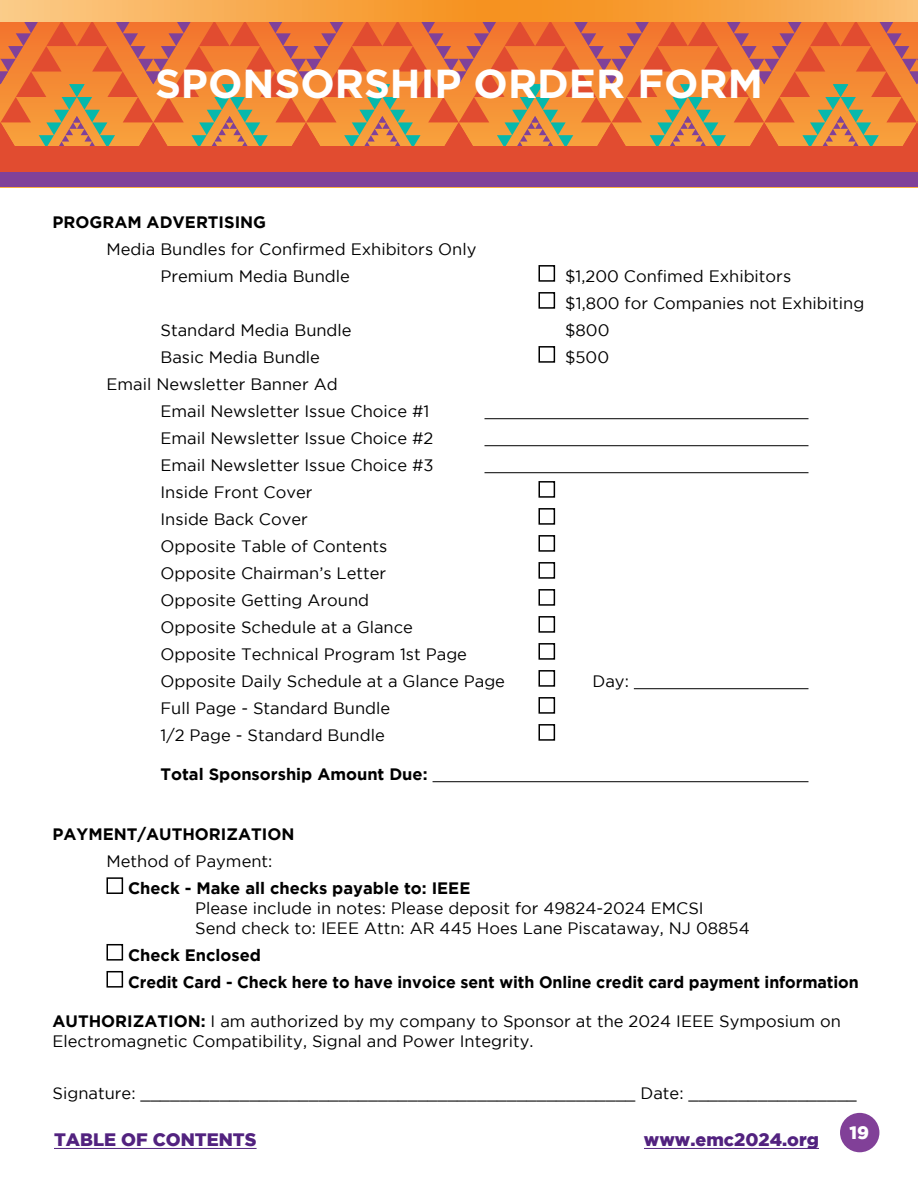
<style>
.page{position:relative;width:918px;height:1188px;background:#fff}
.page>*{position:absolute;margin:0;border:0;box-sizing:border-box;transform-origin:0 0}
.t1{font:700 40.5px "Gotham";color:#fff}
.t2{font:900 18px "Gotham";color:#52227f}
.t3{font:900 18px "Gotham";color:#fff}
.t4{font:16.5px/19.8px "Gotham";color:#000}
.t5{font:700 16.5px "Gotham";color:#000}
.s1{font-weight:700}
</style>
<div class="page">
<svg style="left:0;top:22px;width:918px;height:125px;background:#df7c3e"></svg>
<div style="left:0;top:172px;width:918px;height:15px;background:#804199"></div>
<svg style="left:0;top:0;width:918px;height:22px;background:#f8a849"></svg>
<div style="left:0;top:147px;width:918px;height:25px;background:#e14c30"></div>
<hr style="left:484px;top:418px;width:324px;height:1px;background:#000">
<hr style="left:484px;top:445px;width:324px;height:1px;background:#000">
<hr style="left:484px;top:472px;width:324px;height:1px;background:#000">
<hr style="left:634px;top:688px;width:174px;height:1px;background:#000">
<hr style="left:433px;top:781px;width:375px;height:1px;background:#000">
<div style="left:538px;top:265px;width:17px;height:17px;border:2px solid #000"></div>
<div style="left:538px;top:292px;width:17px;height:17px;border:2px solid #000"></div>
<div style="left:538px;top:346px;width:17px;height:17px;border:2px solid #000"></div>
<div style="left:538px;top:481px;width:17px;height:17px;border:2px solid #000"></div>
<div style="left:538px;top:508px;width:17px;height:17px;border:2px solid #000"></div>
<div style="left:538px;top:535px;width:17px;height:17px;border:2px solid #000"></div>
<div style="left:538px;top:562px;width:17px;height:17px;border:2px solid #000"></div>
<div style="left:538px;top:589px;width:17px;height:17px;border:2px solid #000"></div>
<div style="left:538px;top:616px;width:17px;height:17px;border:2px solid #000"></div>
<div style="left:538px;top:643px;width:17px;height:17px;border:2px solid #000"></div>
<div style="left:538px;top:670px;width:17px;height:17px;border:2px solid #000"></div>
<div style="left:538px;top:697px;width:17px;height:17px;border:2px solid #000"></div>
<div style="left:538px;top:724px;width:17px;height:17px;border:2px solid #000"></div>
<div style="left:106px;top:877px;width:17px;height:17px;border:2px solid #000"></div>
<div style="left:106px;top:944px;width:17px;height:17px;border:2px solid #000"></div>
<div style="left:106px;top:971px;width:17px;height:17px;border:2px solid #000"></div>
<div style="left:840px;top:1113px;width:39px;height:39px;background:#814098;border-radius:50%"></div>
<hr style="left:644px;top:1148px;width:175px;height:1px;background:#52227f">
<hr style="left:54px;top:1148px;width:203px;height:1px;background:#52227f">
<p class="t1" style="left:155px;top:60px;width:609px">SPONSORSHIP ORDER FORM</p>
<p class="t5" style="left:52px;top:212px;width:215px">PROGRAM ADVERTISING</p>
<p class="t4" style="left:107px;top:239px;width:371px">Media Bundles for Confirmed Exhibitors Only</p>
<p class="t4" style="left:160px;top:266px;width:191px">Premium Media Bundle</p>
<p class="t4" style="left:565px;top:266px;width:228px">$1,200 Confimed Exhibitors</p>
<p class="t4" style="left:565px;top:293px;width:301px">$1,800 for Companies not Exhibiting</p>
<p class="t4" style="left:160px;top:320px;width:193px">Standard Media Bundle</p>
<p class="t4" style="left:565px;top:320px;width:46px">$800</p>
<p class="t4" style="left:160px;top:347px;width:161px">Basic Media Bundle</p>
<p class="t4" style="left:565px;top:347px;width:46px">$500</p>
<p class="t4" style="left:107px;top:374px;width:233px">Email Newsletter Banner Ad</p>
<p class="t4" style="left:160px;top:401px;width:271px">Email Newsletter Issue Choice #1</p>
<p class="t4" style="left:160px;top:428px;width:275px">Email Newsletter Issue Choice #2</p>
<p class="t4" style="left:160px;top:455px;width:275px">Email Newsletter Issue Choice #3</p>
<p class="t4" style="left:161px;top:482px;width:154px">Inside Front Cover</p>
<p class="t4" style="left:160px;top:509px;width:149px">Inside Back Cover</p>
<p class="t4" style="left:160px;top:536px;width:228px">Opposite Table of Contents</p>
<p class="t4" style="left:160px;top:563px;width:227px">Opposite Chairman’s Letter</p>
<p class="t4" style="left:161px;top:590px;width:210px">Opposite Getting Around</p>
<p class="t4" style="left:160px;top:617px;width:254px">Opposite Schedule at a Glance</p>
<p class="t4" style="left:160px;top:644px;width:308px">Opposite Technical Program 1st Page</p>
<p class="t4" style="left:160px;top:671px;width:346px">Opposite Daily Schedule at a Glance Page</p>
<p class="t4" style="left:592px;top:671px;width:38px">Day:</p>
<p class="t4" style="left:160px;top:698px;width:231px">Full Page - Standard Bundle</p>
<p class="t4" style="left:160px;top:725px;width:226px">1/2 Page - Standard Bundle</p>
<p class="t5" style="left:160px;top:764px;width:269px">Total Sponsorship Amount Due:</p>
<p class="t5" style="left:52px;top:825px;width:243px">PAYMENT/AUTHORIZATION</p>
<p class="t4" style="left:107px;top:851px;width:167px">Method of Payment:</p>
<p class="t5" style="left:128px;top:879px;width:344px">Check - Make all checks payable to: IEEE</p>
<p class="t4" style="left:195px;top:898px;width:510px">Please include in notes: Please deposit for 49824-2024 EMCSI</p>
<p class="t4" style="left:195px;top:918px;width:556px">Send check to: IEEE Attn: AR 445 Hoes Lane Piscataway, NJ 08854</p>
<p class="t5" style="left:128px;top:945px;width:134px">Check Enclosed</p>
<p class="t5" style="left:128px;top:972px;width:732px">Credit Card - Check here to have invoice sent with Online credit card payment information</p>
<p class="t4" style="left:52px;top:1011px;width:790px"><span class="s1">AUTHORIZATION:</span> I am authorized by my company to Sponsor at the 2024 IEEE Symposium on<br>Electromagnetic Compatibility, Signal and Power Integrity.</p>
<p class="t4" style="left:52px;top:1083px;width:806px">Signature: __________________________________________________ Date: _________________</p>
<p class="t2" style="left:644px;top:1129px;width:177px">www.emc2024.org</p>
<p class="t3" style="left:850px;top:1122px;width:21px">19</p>
<p class="t2" style="left:54px;top:1129px;width:204px">TABLE OF CONTENTS</p>
</div>
